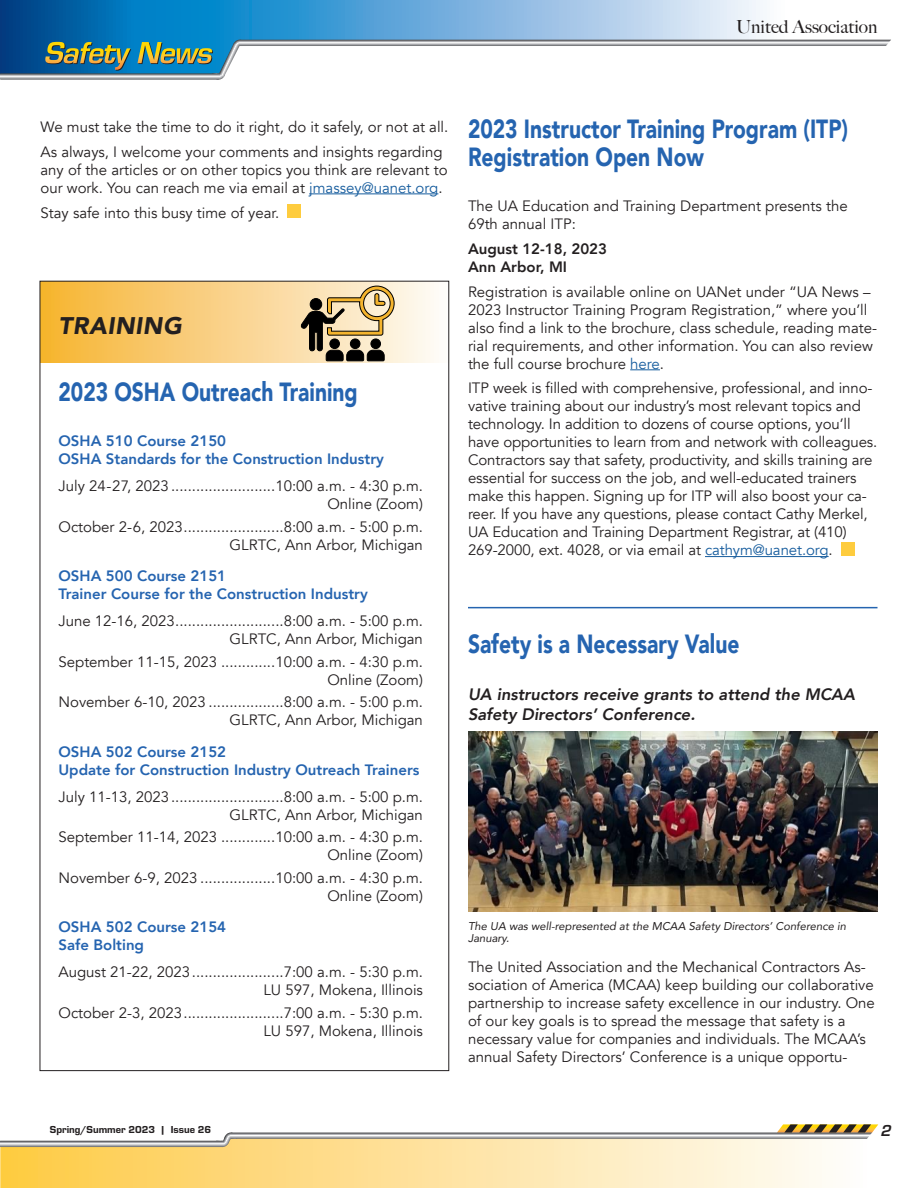
<style>
.page{position:relative;width:918px;height:1188px;background:#fff}
.page>*{position:absolute;margin:0;border:0;box-sizing:border-box;transform-origin:0 0}
.t1{font:900 26.25px/28.2px "Avenir";color:#2564b0;scale:.8 1}
.t2{font:italic 900 24px "Avenir";letter-spacing:.025em;color:#231f20}
.t3{font:500 18px "Big Caslon";color:#231f20}
.Subtitle{font:italic 800 16.5px/19.8px "Avenir";color:#231f20}
.t4{font:italic 700 16.5px "Eurostile";color:#231f20}
.Text{font:15px/18px "Avenir";color:#231f20}
.Course_Date_Time{font:15px "Avenir";color:#231f20}
.Text-2{font:800 15px "Avenir";color:#2564b0}
.Course_Location{font:15px "Avenir";color:#231f20}
.Text-3{font:800 15px "Avenir";color:#231f20}
.t5{font:italic 11.25px/12px "Avenir";color:#231f20}
.t6{font:10.5px "Eurostile Hea";color:#231f20}
.s1{color:#175d9e}
</style>
<div class="page">
<svg style="left:0;top:0;width:884px;height:40px;background:#72aed8"></svg>
<svg style="left:0;top:40px;width:891px;height:40px"></svg>
<svg style="left:0;top:1147px;width:826px;height:41px;background:#fee19b"></svg>
<svg style="left:0;top:1124px;width:878px;height:23px"></svg>
<hr style="left:309px;top:194px;width:129px;height:1px;background:#175d9e">
<div style="left:288px;top:204px;width:13px;height:14px;background:#fecc3e"></div>
<div style="left:40px;top:281px;width:410px;height:81px;background:linear-gradient(to right,#f8b532,#f9f6f4)"></div>
<svg style="left:301px;top:286px;width:93px;height:75px;background:#ae9d7b"></svg>
<hr style="left:630px;top:369px;width:30px;height:1px;background:#175d9e">
<hr style="left:705px;top:556px;width:124px;height:1px;background:#175d9e">
<hr style="left:468px;top:607px;width:410px;height:1px;background:#2564b0">
<div style="left:841px;top:542px;width:13px;height:13px;background:#fecc3e"></div>
<img style="left:468px;top:731px;width:410px;height:181px">
<p class="t3" style="left:736px;top:11px;width:143px">United Association</p>
<p class="Text" style="left:40px;top:118px;width:409px">We must take the time to do it right, do it safely, or not at all.</p>
<p class="Text" style="left:40px;top:143px;width:409px">As always, I welcome your comments and insights regarding any of the articles or on other topics you think are relevant to our work. You can reach me via email at <span class="s1">jmassey@uanet.org</span>.</p>
<p class="Text" style="left:40px;top:204px;width:240px">Stay safe into this busy time of year.</p>
<p class="t2" style="left:58px;top:305px;width:125px">TRAINING</p>
<p class="t1" style="left:58px;top:377px;width:376px">2023 OSHA Outreach Training</p>
<p class="Text-2" style="left:58px;top:429px;width:169px">OSHA 510 Course 2150</p>
<p class="Text-2" style="left:58px;top:447px;width:327px">OSHA Standards for the Construction Industry</p>
<p class="Course_Date_Time" style="left:58px;top:477px;width:366px">July 24-27, 2023.........................10:00 a.m. - 4:30 p.m.</p>
<p class="Course_Location" style="left:327px;top:495px;width:97px">Online (Zoom)</p>
<p class="Course_Date_Time" style="left:58px;top:518px;width:366px">October 2-6, 2023........................8:00 a.m. - 5:00 p.m.</p>
<p class="Course_Location" style="left:230px;top:536px;width:195px">GLRTC, Ann Arbor, Michigan</p>
<p class="Text-2" style="left:58px;top:564px;width:169px">OSHA 500 Course 2151</p>
<p class="Text-2" style="left:58px;top:582px;width:311px">Trainer Course for the Construction Industry</p>
<p class="Course_Date_Time" style="left:58px;top:612px;width:366px">June 12-16, 2023..........................8:00 a.m. - 5:00 p.m.</p>
<p class="Course_Location" style="left:230px;top:630px;width:195px">GLRTC, Ann Arbor, Michigan</p>
<p class="Course_Date_Time" style="left:58px;top:653px;width:366px">September 11-15, 2023 .............10:00 a.m. - 4:30 p.m.</p>
<p class="Course_Location" style="left:327px;top:671px;width:97px">Online (Zoom)</p>
<p class="Course_Date_Time" style="left:58px;top:693px;width:366px">November 6-10, 2023 ..................8:00 a.m. - 5:00 p.m.</p>
<p class="Course_Location" style="left:230px;top:711px;width:195px">GLRTC, Ann Arbor, Michigan</p>
<p class="Text-2" style="left:58px;top:740px;width:169px">OSHA 502 Course 2152</p>
<p class="Text-2" style="left:58px;top:758px;width:363px">Update for Construction Industry Outreach Trainers</p>
<p class="Course_Date_Time" style="left:58px;top:788px;width:366px">July 11-13, 2023...........................8:00 a.m. - 5:00 p.m.</p>
<p class="Course_Location" style="left:230px;top:806px;width:195px">GLRTC, Ann Arbor, Michigan</p>
<p class="Course_Date_Time" style="left:58px;top:828px;width:366px">September 11-14, 2023 .............10:00 a.m. - 4:30 p.m.</p>
<p class="Course_Location" style="left:327px;top:846px;width:97px">Online (Zoom)</p>
<p class="Course_Date_Time" style="left:58px;top:869px;width:366px">November 6-9, 2023 ..................10:00 a.m. - 4:30 p.m.</p>
<p class="Course_Location" style="left:327px;top:887px;width:97px">Online (Zoom)</p>
<p class="Text-2" style="left:58px;top:915px;width:169px">OSHA 502 Course 2154</p>
<p class="Text-2" style="left:58px;top:933px;width:87px">Safe Bolting</p>
<p class="Course_Date_Time" style="left:58px;top:963px;width:366px">August 21-22, 2023......................7:00 a.m. - 5:30 p.m.</p>
<p class="Course_Location" style="left:263px;top:981px;width:161px">LU 597, Mokena, Illinois</p>
<p class="Course_Date_Time" style="left:58px;top:1004px;width:366px">October 2-3, 2023........................7:00 a.m. - 5:30 p.m.</p>
<p class="Course_Location" style="left:263px;top:1022px;width:161px">LU 597, Mokena, Illinois</p>
<p class="t1" style="left:468px;top:114px;width:477px">2023 Instructor Training Program (ITP)<br>Registration Open Now</p>
<p class="Text" style="left:468px;top:197px;width:381px">The UA Education and Training Department presents the<br>69th annual ITP:</p>
<p class="Text-3" style="left:468px;top:237px;width:141px">August 12-18, 2023</p>
<p class="Text-3" style="left:468px;top:255px;width:101px">Ann Arbor, MI</p>
<p class="Text" style="left:468px;top:283px;width:411px">Registration is available online on UANet under “UA News – 2023 Instructor Training Program Registration,” where you’ll also find a link to the brochure, class schedule, reading mate&shy;rial requirements, and other information. You can also review the full course brochure <span class="s1">here</span>.</p>
<p class="Text" style="left:468px;top:380px;width:411px">ITP week is filled with comprehensive, professional, and inno&shy;vative training about our industry’s most relevant topics and technology. In addition to dozens of course options, you’ll have opportunities to learn from and network with colleagues.<br>Contractors say that safety, productivity, and skills training are essential for success on the job, and well-educated trainers make this happen. Signing up for ITP will also boost your ca&shy;reer. If you have any questions, please contact Cathy Merkel, UA Education and Training Department Registrar, at (410)<br>269-2000, ext. 4028, or via email at <span class="s1">cathym@uanet.org</span>.</p>
<p class="t1" style="left:468px;top:629px;width:341px">Safety is a Necessary Value</p>
<p class="Subtitle" style="left:468px;top:685px;width:389px">UA instructors receive grants to attend the MCAA<br>Safety Directors’ Conference.</p>
<p class="t5" style="left:468px;top:920px;width:380px">The UA was well-represented at the MCAA Safety Directors’ Conference in<br>January.</p>
<p class="Text" style="left:468px;top:958px;width:408px">The United Association and the Mechanical Contractors As&shy;sociation of America (MCAA) keep building our collaborative partnership to increase safety excellence in our industry. One of our key goals is to spread the message that safety is a necessary value for companies and individuals. The MCAA’s annual Safety Directors’ Conference is a unique opportu-</p>
<p class="t6" style="left:50px;top:1123px;width:163px">Spring/Summer 2023 | Issue 26</p>
<p class="t4" style="left:881px;top:1120px;width:12px">2</p>
</div>
